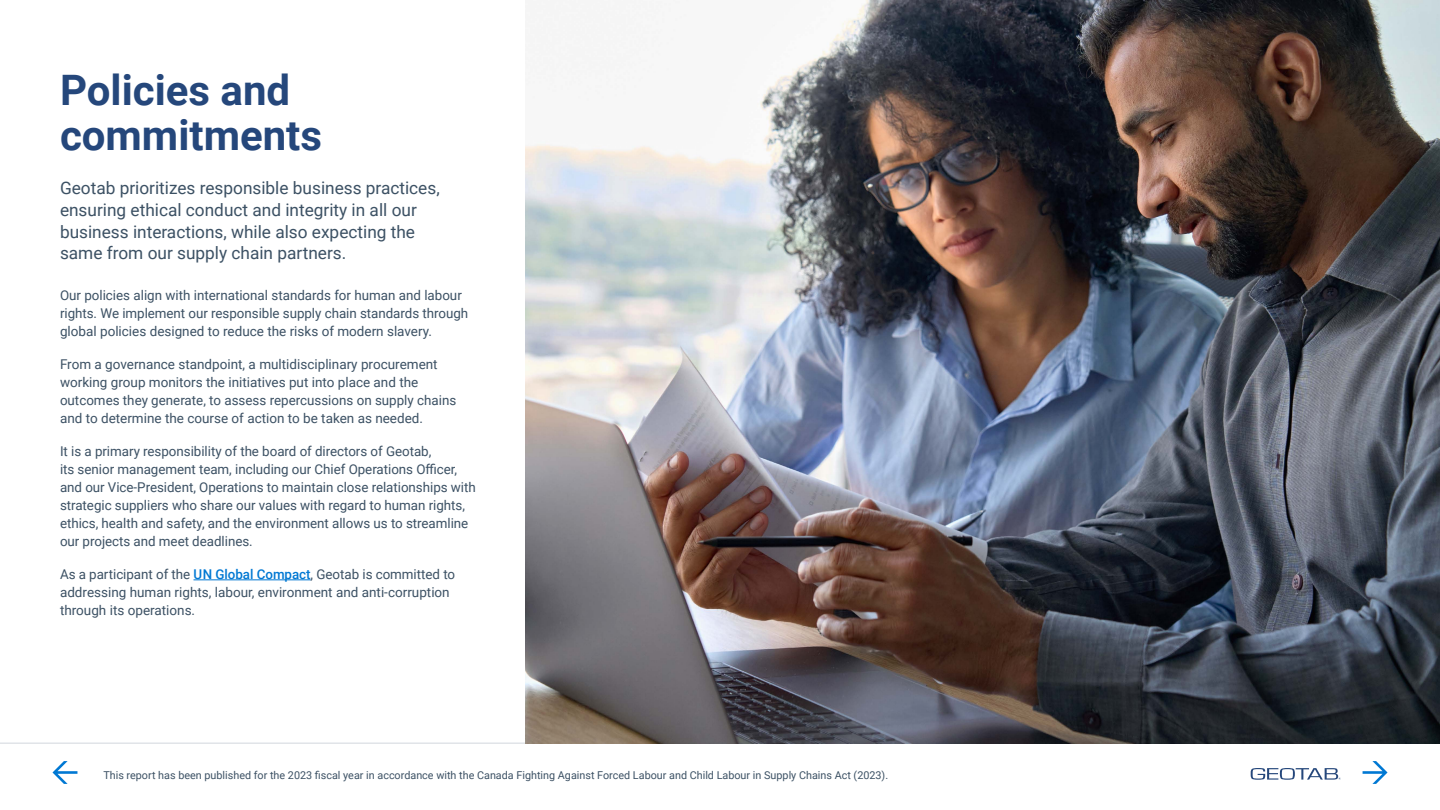
<style>
.page{position:relative;width:1440px;height:810px;background:#fff}
.page>*{position:absolute;margin:0;border:0;box-sizing:border-box;transform-origin:0 0}
.Heading__H3{font:700 42px/45px "Roboto";color:#25477b}
.Intro_Copy__P{font:17.25px/21.8px "Roboto";color:#3c5164}
.Body__P{font:13.5px/18px "Roboto";letter-spacing:-.005em;color:#3c5164}
.t1{font:10.8px "Roboto";color:#3c5164}
.s1{font-weight:500;color:#0078d3}
</style>
<div class="page">
<hr style="left:0;top:743px;width:1440px;height:1px;background:#d1d6dd">
<svg style="left:1251px;top:768px;width:90px;height:12px"></svg>
<hr style="left:194px;top:580px;width:117px;height:1px;background:#0078d3">
<img style="left:525px;top:0;width:915px;height:744px">
<svg style="left:52px;top:761px;width:25px;height:23px"></svg>
<svg style="left:1363px;top:761px;width:25px;height:23px"></svg>
<h3 class="Heading__H3" style="left:60px;top:66px;width:264px">Policies and commitments</h3>
<p class="Intro_Copy__P" style="left:60px;top:176px;width:381px">Geotab prioritizes responsible business practices, ensuring ethical conduct and integrity in all our business interactions, while also expecting the same from our supply chain partners.</p>
<p class="Body__P" style="left:60px;top:286px;width:410px">Our policies align with international standards for human and labour rights. We implement our responsible supply chain standards through global policies designed to reduce the risks of modern slavery.</p>
<p class="Body__P" style="left:60px;top:355px;width:398px">From a governance standpoint, a multidisciplinary procurement working group monitors the initiatives put into place and the outcomes they generate, to assess repercussions on supply chains and to determine the course of action to be taken as needed.</p>
<p class="Body__P" style="left:60px;top:442px;width:417px">It is a primary responsibility of the board of directors of Geotab,<br>its senior management team, including our Chief Operations Officer, and our Vice-President, Operations to maintain close relationships with strategic suppliers who share our values with regard to human rights, ethics, health and safety, and the environment allows us to streamline our projects and meet deadlines.</p>
<p class="Body__P" style="left:60px;top:565px;width:397px">As a participant of the <span class="s1">UN Global Compact</span>, Geotab is committed to addressing human rights, labour, environment and anti-corruption through its operations.</p>
<p class="t1" style="left:103px;top:768px;width:786px">This report has been published for the 2023 fiscal year in accordance with the Canada Fighting Against Forced Labour and Child Labour in Supply Chains Act (2023).</p>
</div>
